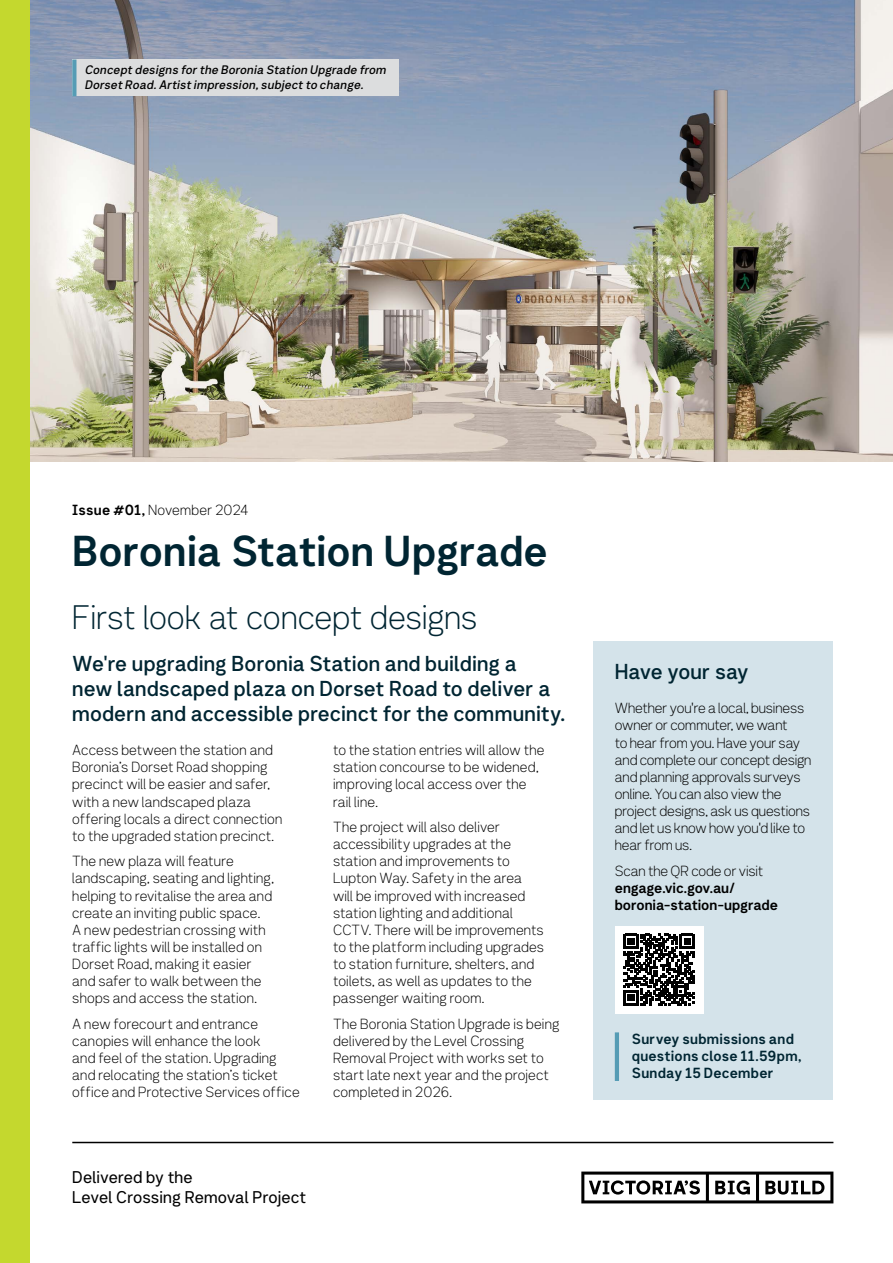
<style>
.page{position:relative;width:893px;height:1263px;background:#fff}
.page>*{position:absolute;margin:0;border:0;box-sizing:border-box;transform-origin:0 0}
.t1{font:42px "Network Sans 2019 Bold";letter-spacing:-.01em;color:#002532}
.t2{font:33px "Network Sans 2019 Light";letter-spacing:-.01em;color:#002532}
.t3{font:21px/25.2px "Network Sans 2019 Medium";color:#002532}
.t4{font:16.5px/19.8px "Network Sans 2019 Regular";color:#000}
.t5{font:14.25px/17.1px "Network Sans 2019 Light";letter-spacing:.005em;color:#000}
.t6{font:14.25px/17.1px "Network Sans 2019 Bold";letter-spacing:.01em;color:#002532}
.t7{font:14.25px/17.1px "Network Sans 2019 Bold";letter-spacing:-.015em;color:#000}
.t8{font:italic 12px/14.4px "Network Sans 2019 Medium";letter-spacing:.015em;color:#000}
.s1{font-family:"Network Sans 2019 Bold"}
</style>
<div class="page">
<hr style="left:72px;top:1118px;width:761px;height:2px;background:#000">
<svg style="left:72px;top:1141px;width:64px;height:3px"></svg>
<svg style="left:581px;top:1171px;width:252px;height:32px"></svg>
<hr style="left:72px;top:1142px;width:761px;height:1px;background:#000">
<img style="left:30px;top:0;width:863px;height:461px">
<div style="left:72px;top:60px;width:327px;height:36px;background:#dcddde"></div>
<svg style="left:72px;top:60px;width:4px;height:36px"></svg>
<div style="left:593px;top:641px;width:240px;height:458px;background:#d4e3ea"></div>
<hr style="left:615px;top:1032px;width:4px;height:49px;background:#559cb5">
<div style="left:615px;top:925px;width:88px;height:88px;background:#fff"></div>
<svg style="left:623px;top:934px;width:72px;height:71px"></svg>
<div style="left:0;top:0;width:30px;height:1263px;background:#c4d82e"></div>
<p class="t8" style="left:85px;top:62px;width:303px">Concept designs for the Boronia Station Upgrade from<br>Dorset Road. Artist impression, subject to change.</p>
<p class="t5" style="left:72px;top:501px;width:178px"><span class="s1">Issue #01,</span> November 2024</p>
<h1 class="t1" style="left:72px;top:515px;width:477px">Boronia Station Upgrade</h1>
<h2 class="t2" style="left:72px;top:589px;width:407px">First look at concept designs</h2>
<h3 class="t3" style="left:72px;top:650px;width:494px">We're upgrading Boronia Station and building a<br>new landscaped plaza on Dorset Road to deliver a modern and accessible precinct for the community.</h3>
<p class="t5" style="left:72px;top:741px;width:212px">Access between the station and<br>Boronia’s Dorset Road shopping precinct will be easier and safer, with a new landscaped plaza offering locals a direct connection to the upgraded station precinct.</p>
<p class="t5" style="left:72px;top:852px;width:203px">The new plaza will feature landscaping, seating and lighting, helping to revitalise the area and create an inviting public space.<br>A new pedestrian crossing with traffic lights will be installed on<br>Dorset Road, making it easier and safer to walk between the shops and access the station.</p>
<p class="t5" style="left:72px;top:1014px;width:229px">A new forecourt and entrance canopies will enhance the look<br>and feel of the station. Upgrading and relocating the station’s ticket office and Protective Services office</p>
<p class="t5" style="left:333px;top:741px;width:213px">to the station entries will allow the station concourse to be widened, improving local access over the rail line.</p>
<p class="t5" style="left:333px;top:818px;width:212px">The project will also deliver accessibility upgrades at the station and improvements to<br>Lupton Way. Safety in the area will be improved with increased station lighting and additional<br>CCTV. There will be improvements to the platform including upgrades to station furniture, shelters, and toilets, as well as updates to the passenger waiting room.</p>
<p class="t5" style="left:333px;top:1014px;width:228px">The Boronia Station Upgrade is being delivered by the Level Crossing<br>Removal Project with works set to start late next year and the project completed in 2026.</p>
<p class="t4" style="left:72px;top:1167px;width:236px">Delivered by the<br>Level Crossing Removal Project</p>
<h3 class="t3" style="left:615px;top:658px;width:135px">Have your say</h3>
<p class="t5" style="left:615px;top:699px;width:198px">Whether you're a local, business owner or commuter, we want<br>to hear from you. Have your say and complete our concept design and planning approvals surveys online. You can also view the project designs, ask us questions and let us know how you'd like to hear from us.</p>
<p class="t5" style="left:615px;top:861px;width:150px">Scan the QR code or visit</p>
<p class="t7" style="left:615px;top:878px;width:165px">engage.vic.gov.au/ boronia-station-upgrade</p>
<p class="t6" style="left:632px;top:1029px;width:171px">Survey submissions and questions close 11.59pm,<br>Sunday 15 December</p>
</div>
